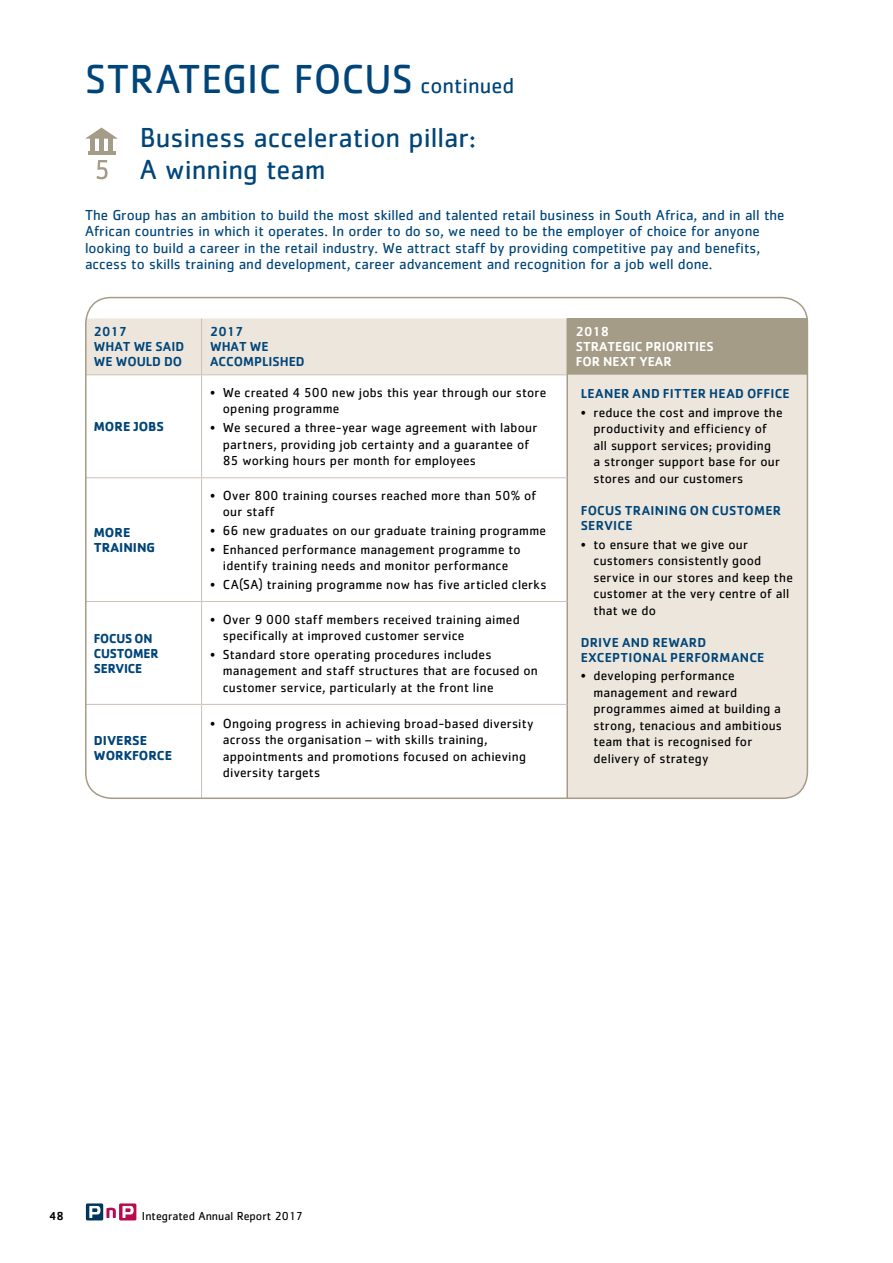
<style>
.page{position:relative;width:893px;height:1263px;background:#fff}
.page>*{position:absolute;margin:0;border:0;box-sizing:border-box;transform-origin:0 0}
.t1{font:42px "Cachet Std";color:#004579}
.t2{font:28.5px/31.5px "Cachet Std";color:#004579}
.t3{font:15px/16.5px "Cachet Std";color:#004579}
.t4{font:13.5px/16.5px "Cachet Std";letter-spacing:.015em;color:#000}
.t5{font:500 13.5px/15px "Cachet Std";letter-spacing:.015em;color:#004579}
.t6{font:700 13.5px/15px "Cachet Std";color:#004579}
.t7{font:500 13.5px/15px "Cachet Std";color:#fff}
.t8{font:700 13.5px/15px "Cachet Std";color:#004579;scale:.95 1}
.t9{font:12px "Cachet Std";color:#000}
.t10{font:500 12px "Cachet Std";color:#000}
.s1{font-size:22.5px}
</style>
<div class="page">
<svg style="left:86px;top:1203px;width:50px;height:17px"></svg>
<div style="left:88px;top:318px;width:478px;height:56px;background:#ece6dd"></div>
<div style="left:567px;top:318px;width:241px;height:57px;background:#a49c87"></div>
<hr style="left:201px;top:318px;width:1px;height:56px;background:#ccc1b7">
<hr style="left:85px;top:374px;width:117px;height:1px;background:#ccc1b7">
<hr style="left:202px;top:374px;width:364px;height:1px;background:#ccc1b7">
<hr style="left:201px;top:375px;width:1px;height:102px;background:#ccc1b7">
<hr style="left:568px;top:374px;width:240px;height:1px;background:#ccc1b7">
<hr style="left:85px;top:477px;width:117px;height:1px;background:#ccc1b7">
<hr style="left:202px;top:477px;width:364px;height:1px;background:#ccc1b7">
<hr style="left:201px;top:478px;width:1px;height:123px;background:#ccc1b7">
<hr style="left:85px;top:601px;width:117px;height:1px;background:#ccc1b7">
<hr style="left:202px;top:601px;width:364px;height:1px;background:#ccc1b7">
<hr style="left:201px;top:602px;width:1px;height:102px;background:#ccc1b7">
<hr style="left:85px;top:704px;width:117px;height:1px;background:#ccc1b7">
<hr style="left:202px;top:704px;width:364px;height:1px;background:#ccc1b7">
<hr style="left:201px;top:705px;width:1px;height:93px;background:#ccc1b7">
<hr style="left:566px;top:318px;width:2px;height:57px;background:#a49c87">
<hr style="left:566px;top:375px;width:2px;height:103px;background:#a49c87">
<hr style="left:566px;top:478px;width:2px;height:123px;background:#a49c87">
<hr style="left:566px;top:601px;width:2px;height:103px;background:#a49c87">
<hr style="left:566px;top:704px;width:2px;height:94px;background:#a49c87">
<div style="left:568px;top:375px;width:239px;height:423px;background:#ece6dd"></div>
<div style="left:90px;top:137px;width:5px;height:14px;background:#a49c87"></div>
<hr style="left:88px;top:151px;width:27px;height:3px;background:#a49c87">
<div style="left:99px;top:137px;width:5px;height:14px;background:#a49c87"></div>
<div style="left:108px;top:137px;width:5px;height:14px;background:#a49c87"></div>
<svg style="left:85px;top:128px;width:33px;height:11px"></svg>
<svg style="left:97px;top:160px;width:11px;height:19px"></svg>
<h1 class="t1" style="left:85px;top:54px;width:431px">STRATEGIC FOCUS <span class="s1">continued</span></h1>
<h2 class="t2" style="left:140px;top:121px;width:338px">Business acceleration pillar:<br>A winning team</h2>
<p class="t3" style="left:85px;top:206px;width:701px">The Group has an ambition to build the most skilled and talented retail business in South Africa, and in all the African countries in which it operates. In order to do so, we need to be the employer of choice for anyone looking to build a career in the retail industry. We attract staff by providing competitive pay and benefits, access to skills training and development, career advancement and recognition for a job well done.</p>
<p class="t5" style="left:94px;top:324px;width:92px">2017<br>WHAT WE SAID<br>WE WOULD DO</p>
<p class="t5" style="left:210px;top:324px;width:96px">2017<br>WHAT WE<br>ACCOMPLISHED</p>
<p class="t7" style="left:576px;top:324px;width:140px">2018<br>STRATEGIC PRIORITIES<br>FOR NEXT YEAR</p>
<p class="t6" style="left:94px;top:418px;width:72px">MORE JOBS</p>
<p class="t6" style="left:94px;top:524px;width:63px">MORE<br>TRAINING</p>
<p class="t8" style="left:94px;top:630px;width:70px">FOCUS ON<br>CUSTOMER<br>SERVICE</p>
<p class="t6" style="left:94px;top:733px;width:80px">DIVERSE<br>WORKFORCE</p>
<p class="t4" style="left:223px;top:384px;width:325px;text-indent:-13px">• We created 4 500 new jobs this year through our store opening programme</p>
<p class="t4" style="left:223px;top:419px;width:316px;text-indent:-13px">• We secured a three-year wage agreement with labour partners, providing job certainty and a guarantee of<br>85 working hours per month for employees</p>
<p class="t4" style="left:223px;top:487px;width:315px;text-indent:-13px">• Over 800 training courses reached more than 50% of our staff</p>
<p class="t4" style="left:210px;top:522px;width:337px">• 66 new graduates on our graduate training programme</p>
<p class="t4" style="left:210px;top:540px;width:312px;text-align:center">• Enhanced performance management programme to identify training needs and monitor performance</p>
<p class="t4" style="left:210px;top:576px;width:338px">• CA(SA) training programme now has five articled clerks</p>
<p class="t4" style="left:223px;top:610px;width:298px;text-indent:-13px">• Over 9 000 staff members received training aimed specifically at improved customer service</p>
<p class="t4" style="left:223px;top:646px;width:317px;text-indent:-13px">• Standard store operating procedures includes management and staff structures that are focused on customer service, particularly at the front line</p>
<p class="t4" style="left:223px;top:715px;width:312px;text-indent:-13px">• Ongoing progress in achieving broad-based diversity across the organisation – with skills training, appointments and promotions focused on achieving diversity targets</p>
<p class="t5" style="left:581px;top:386px;width:211px">LEANER AND FITTER HEAD OFFICE</p>
<p class="t4" style="left:593px;top:404px;width:191px;text-indent:-13px">• reduce the cost and improve the productivity and efficiency of all support services; providing<br>a stronger support base for our stores and our customers</p>
<p class="t5" style="left:581px;top:502px;width:202px">FOCUS TRAINING ON CUSTOMER<br>SERVICE</p>
<p class="t4" style="left:593px;top:535px;width:201px;text-indent:-13px">• to ensure that we give our customers consistently good service in our stores and keep the customer at the very centre of all that we do</p>
<p class="t5" style="left:581px;top:634px;width:185px">DRIVE AND REWARD<br>EXCEPTIONAL PERFORMANCE</p>
<p class="t4" style="left:593px;top:667px;width:190px;text-indent:-13px">• developing performance management and reward programmes aimed at building a strong, tenacious and ambitious team that is recognised for delivery of strategy</p>
<p class="t10" style="left:49px;top:1209px;width:16px">48</p>
<p class="t9" style="left:142px;top:1209px;width:162px">Integrated Annual Report 2017</p>
</div>
